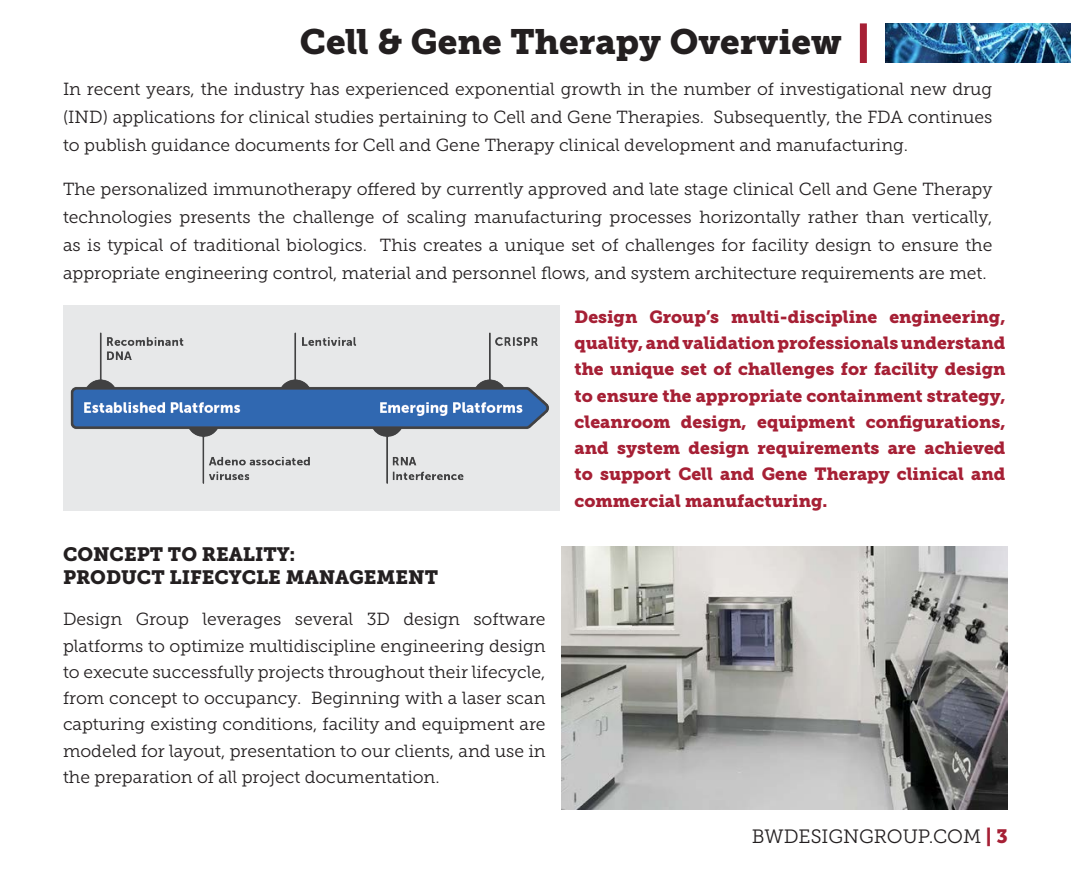
<style>
.page{position:relative;width:1071px;height:882px;background:#fff}
.page>*{position:absolute;margin:0;border:0;box-sizing:border-box;transform-origin:0 0}
.t1{font:35px "Museo Slab 900";color:#231f20}
.t2{font:19.25px "Museo Slab 900";color:#231f20}
.t3{font:19.25px "Museo Slab 300";letter-spacing:-.005em;color:#231f20}
.t4{font:17.5px/26.2px "Museo Slab 300";color:#231f20;text-align:justify}
.t5{font:17.5px/26.2px "Museo Slab 900";color:#a62035;text-align:justify}
.s1{font-family:"Museo Slab 900";color:#a62035}
</style>
<div class="page">
<div style="left:63px;top:306px;width:496px;height:205px;background:#e7e8e9"></div>
<img style="left:70px;top:332px;width:479px;height:152px">
<img style="left:561px;top:547px;width:446px;height:262px">
<div style="left:860px;top:23px;width:7px;height:40px;background:#a62035"></div>
<img style="left:885px;top:23px;width:186px;height:40px">
<p class="t1" style="left:300px;top:21px;width:543px">Cell &amp; Gene Therapy Overview</p>
<p class="t4" style="left:63px;top:75px;width:931px;line-height:28px">In recent years, the industry has experienced exponential growth in the number of investigational new drug (IND) applications for clinical studies pertaining to Cell and Gene Therapies. Subsequently, the FDA continues to publish guidance documents for Cell and Gene Therapy clinical development and manufacturing.</p>
<p class="t4" style="left:63px;top:175px;width:931px;line-height:28px">The personalized immunotherapy offered by currently approved and late stage clinical Cell and Gene Therapy technologies presents the challenge of scaling manufacturing processes horizontally rather than vertically, as is typical of traditional biologics. This creates a unique set of challenges for facility design to ensure the appropriate engineering control, material and personnel flows, and system architecture requirements are met.</p>
<p class="t5" style="left:575px;top:304px;width:432px">Design Group’s multi-discipline engineering, quality, and validation professionals understand the unique set of challenges for facility design to ensure the appropriate containment strategy, cleanroom design, equipment configurations, and system design requirements are achieved to support Cell and Gene Therapy clinical and commercial manufacturing.</p>
<p class="t2" style="left:63px;top:543px;width:234px">CONCEPT TO REALITY:</p>
<p class="t2" style="left:63px;top:566px;width:377px">PRODUCT LIFECYCLE MANAGEMENT</p>
<p class="t4" style="left:63px;top:606px;width:484px">Design Group leverages several 3D design software platforms to optimize multidiscipline engineering design to execute successfully projects throughout their lifecycle, from concept to occupancy. Beginning with a laser scan capturing existing conditions, facility and equipment are modeled for layout, presentation to our clients, and use in the preparation of all project documentation.</p>
<p class="t3" style="left:752px;top:826px;width:258px">BWDESIGNGROUP.COM <span class="s1">| 3</span></p>
</div>
